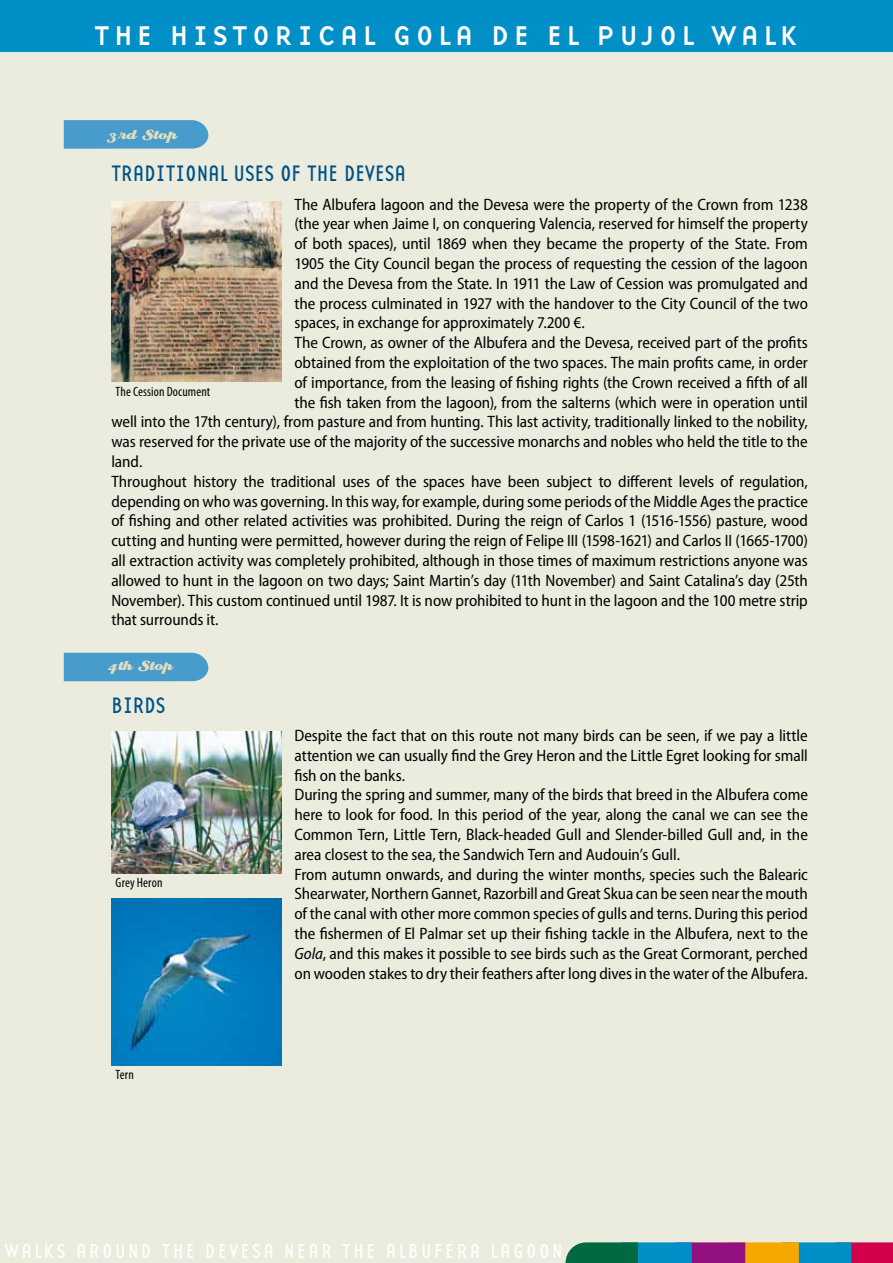
<style>
.page{position:relative;width:893px;height:1263px;background:#ebecde}
.page>*{position:absolute;margin:0;border:0;box-sizing:border-box;transform-origin:0 0}
.t1{font:37.5px "Base Twelve Sans Smallcaps";letter-spacing:.11em;color:#fff}
.t2{font:23.25px "Base Twelve Sans";color:#005286}
.t3{font:21px "Base Twelve Sans";letter-spacing:.12em;color:#fff}
.t4{font:semi-condensed 16.5px/19.8px "Myriad Pro";letter-spacing:-.005em;color:#000}
.t5{font:14.25px "Eclat ICG Regular";letter-spacing:-.15em;color:#e1ddbd}
.t6{font:condensed 13.5px "Myriad Pro";letter-spacing:.01em;color:#000}
.s1{font-style:italic}
</style>
<div class="page">
<svg style="left:566px;top:1242px;width:327px;height:21px;background:#606770"></svg>
<div style="left:0;top:0;width:893px;height:51px;background:#008fc7"></div>
<svg style="left:64px;top:120px;width:144px;height:29px;background:#4d9fcb"></svg>
<div style="left:64px;top:653px;width:144px;height:28px;background:#479ccb"></div>
<img style="left:111px;top:202px;width:171px;height:180px">
<img style="left:111px;top:731px;width:171px;height:143px">
<img style="left:111px;top:899px;width:171px;height:167px">
<h1 class="t1" style="left:94px;top:9px;width:706px">the historical gola de el pujol walk</h1>
<p class="t5" style="left:107px;top:127px;width:72px">3rd Stop</p>
<h2 class="t2" style="left:111px;top:159px;width:85px">TRAD ITIONAL</h2>
<h2 class="t2" style="left:233px;top:159px;width:11px">USES</h2>
<h2 class="t2" style="left:280px;top:159px;width:106px">OF THE DEVESA</h2>
<p class="t4" style="left:294px;top:195px;width:515px">The Albufera lagoon and the Devesa were the property of the Crown from 1238</p>
<p class="t4" style="left:294px;top:214px;width:515px">(the year when Jaime I, on conquering Valencia, reserved for himself the property</p>
<p class="t4" style="left:294px;top:234px;width:515px">of both spaces), until 1869 when they became the property of the State. From</p>
<p class="t4" style="left:294px;top:254px;width:515px">1905 the City Council began the process of requesting the cession of the lagoon</p>
<p class="t4" style="left:294px;top:274px;width:515px">and the Devesa from the State. In 1911 the Law of Cession was promulgated and</p>
<p class="t4" style="left:294px;top:294px;width:515px">the process culminated in 1927 with the handover to the City Council of the two</p>
<p class="t4" style="left:294px;top:313px;width:292px">spaces, in exchange for approximately 7.200 €.</p>
<p class="t4" style="left:294px;top:333px;width:515px">The Crown, as owner of the Albufera and the Devesa, received part of the profits</p>
<p class="t4" style="left:294px;top:353px;width:515px">obtained from the exploitation of the two spaces. The main profits came, in order</p>
<p class="t4" style="left:294px;top:373px;width:515px">of importance, from the leasing of fishing rights (the Crown received a fifth of all</p>
<p class="t4" style="left:294px;top:393px;width:515px">the fish taken from the lagoon), from the salterns (which were in operation until</p>
<p class="t4" style="left:111px;top:412px;width:698px">well into the 17th century), from pasture and from hunting. This last activity, traditionally linked to the nobility,</p>
<p class="t4" style="left:111px;top:432px;width:698px">was reserved for the private use of the majority of the successive monarchs and nobles who held the title to the</p>
<p class="t4" style="left:111px;top:452px;width:32px">land.</p>
<p class="t4" style="left:111px;top:472px;width:698px">Throughout history the traditional uses of the spaces have been subject to different levels of regulation,</p>
<p class="t4" style="left:111px;top:492px;width:698px">depending on who was governing. In this way, for example, during some periods of the Middle Ages the practice</p>
<p class="t4" style="left:111px;top:511px;width:698px">of fishing and other related activities was prohibited. During the reign of Carlos 1 (1516-1556) pasture, wood</p>
<p class="t4" style="left:111px;top:531px;width:698px">cutting and hunting were permitted, however during the reign of Felipe III (1598-1621) and Carlos II (1665-1700)</p>
<p class="t4" style="left:111px;top:551px;width:698px">all extraction activity was completely prohibited, although in those times of maximum restrictions anyone was</p>
<p class="t4" style="left:111px;top:571px;width:698px">allowed to hunt in the lagoon on two days; Saint Martin’s day (11th November) and Saint Catalina’s day (25th</p>
<p class="t4" style="left:111px;top:591px;width:698px">November). This custom continued until 1987. It is now prohibited to hunt in the lagoon and the 100 metre strip</p>
<p class="t4" style="left:111px;top:610px;width:109px">that surrounds it.</p>
<p class="t5" style="left:107px;top:658px;width:68px">4th Stop</p>
<h2 class="t2" style="left:111px;top:690px;width:33px">BIRDS</h2>
<p class="t4" style="left:294px;top:726px;width:515px">Despite the fact that on this route not many birds can be seen, if we pay a little attention we can usually find the Grey Heron and the Little Egret looking for small fish on the banks.<br>During the spring and summer, many of the birds that breed in the Albufera come here to look for food. In this period of the year, along the canal we can see the Common Tern, Little Tern, Black-headed Gull and Slender-billed Gull and, in the area closest to the sea, the Sandwich Tern and Audouin’s Gull.<br>From autumn onwards, and during the winter months, species such the Balearic Shearwater, Northern Gannet, Razorbill and Great Skua can be seen near the mouth of the canal with other more common species of gulls and terns. During this period the fishermen of El Palmar set up their fishing tackle in the Albufera, next to the <span class="s1">Gola</span>, and this makes it possible to see birds such as the Great Cormorant, perched on wooden stakes to dry their feathers after long dives in the water of the Albufera.</p>
<p class="t6" style="left:116px;top:383px;width:96px">The Cession Document</p>
<p class="t6" style="left:116px;top:874px;width:48px">Grey Heron</p>
<p class="t6" style="left:116px;top:1066px;width:20px">Tern</p>
<p class="t3" style="left:5px;top:1238px;width:85px">WALKS AROUND</p>
<p class="t3" style="left:162px;top:1238px;width:12px">THE</p>
<p class="t3" style="left:205px;top:1238px;width:47px">DE VESA</p>
<p class="t3" style="left:284px;top:1238px;width:13px">NEAR</p>
<p class="t3" style="left:342px;top:1238px;width:12px">THE</p>
<p class="t3" style="left:386px;top:1238px;width:26px">ALBUFERA</p>
<p class="t3" style="left:491px;top:1238px;width:48px">LAGOON</p>
</div>
